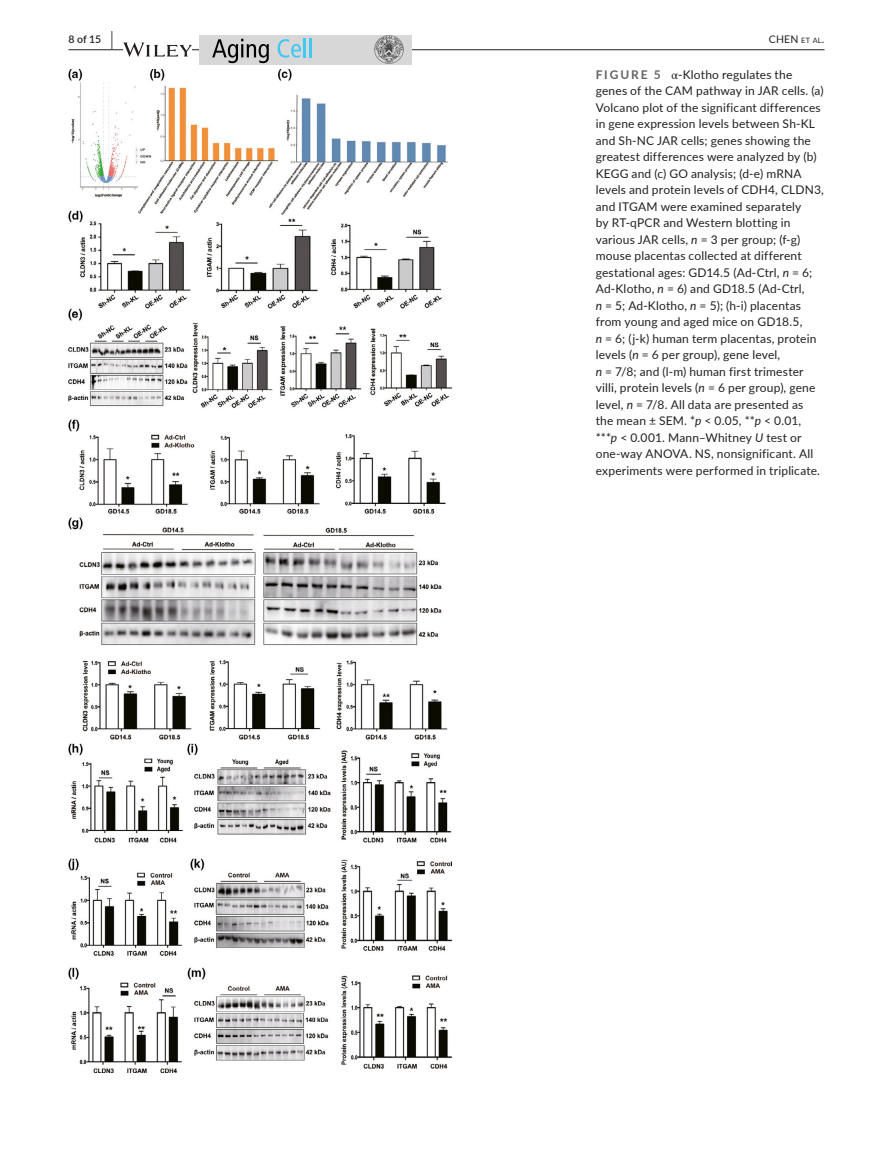
<style>
.page{position:relative;width:893px;height:1174px;background:#fff}
.page>*{position:absolute;margin:0;border:0;box-sizing:border-box;transform-origin:0 0}
.t1{font:12px/16.5px "Lato";letter-spacing:.015em;color:#231f20}
.t2{font:10.5px "Lato";color:#231f20}
.t3{font:600 10.5px "Lato";color:#231f20}
.s1{font-size:19.5px}
.s2{font-size:7.35px}
.s3{font-weight:700;color:#636366}
.s4{font-family:"STIX"}
.s5{font-style:italic}
</style>
<div class="page">
<hr style="left:68px;top:49px;width:756px;height:1px;background:#231f20">
<svg style="left:123px;top:42px;width:69px;height:15px"></svg>
<div style="left:200px;top:35px;width:212px;height:29px;background:#d7d7d7"></div>
<svg style="left:212px;top:39px;width:57px;height:24px"></svg>
<svg style="left:278px;top:38px;width:28px;height:20px"></svg>
<hr style="left:309px;top:38px;width:3px;height:19px;background:#40c8f4">
<img style="left:375px;top:35px;width:28px;height:29px">
<img style="left:68px;top:69px;width:384px;height:1003px">
<p class="t3" style="left:68px;top:31px;width:46px">8 of 15 <span class="s1">|</span></p>
<p class="t2" style="left:769px;top:31px;width:57px">CHEN <span class="s2">et al</span>.</p>
<p class="t1" style="left:596px;top:66px;width:230px"><span class="s3">FIGURE 5</span> <span class="s4">α</span>-Klotho regulates the genes of the CAM pathway in JAR cells. (a)<br>Volcano plot of the significant differences in gene expression levels between Sh-KL and Sh-NC JAR cells; genes showing the greatest differences were analyzed by (b)<br>KEGG and (c) GO analysis; (d-e) mRNA levels and protein levels of CDH4, CLDN3, and ITGAM were examined separately<br>by RT-qPCR and Western blotting in various JAR cells, <span class="s5">n</span> = 3 per group; (f-g) mouse placentas collected at different gestational ages: GD14.5 (Ad-Ctrl, <span class="s5">n</span> = 6; Ad-Klotho, <span class="s5">n</span> = 6) and GD18.5 (Ad-Ctrl,<br><span class="s5">n</span> = 5; Ad-Klotho, <span class="s5">n</span> = 5); (h-i) placentas from young and aged mice on GD18.5,<br><span class="s5">n</span> = 6; (j-k) human term placentas, protein levels (<span class="s5">n</span> = 6 per group), gene level,<br><span class="s5">n</span> = 7/8; and (l-m) human first trimester villi, protein levels (<span class="s5">n</span> = 6 per group), gene level, <span class="s5">n</span> = 7/8. All data are presented as the mean ± SEM. *<span class="s5">p</span> &lt; 0.05, **<span class="s5">p</span> &lt; 0.01, ***<span class="s5">p</span> &lt; 0.001. Mann–Whitney <span class="s5">U</span> test or one-way ANOVA. NS, nonsignificant. All experiments were performed in triplicate.</p>
</div>
